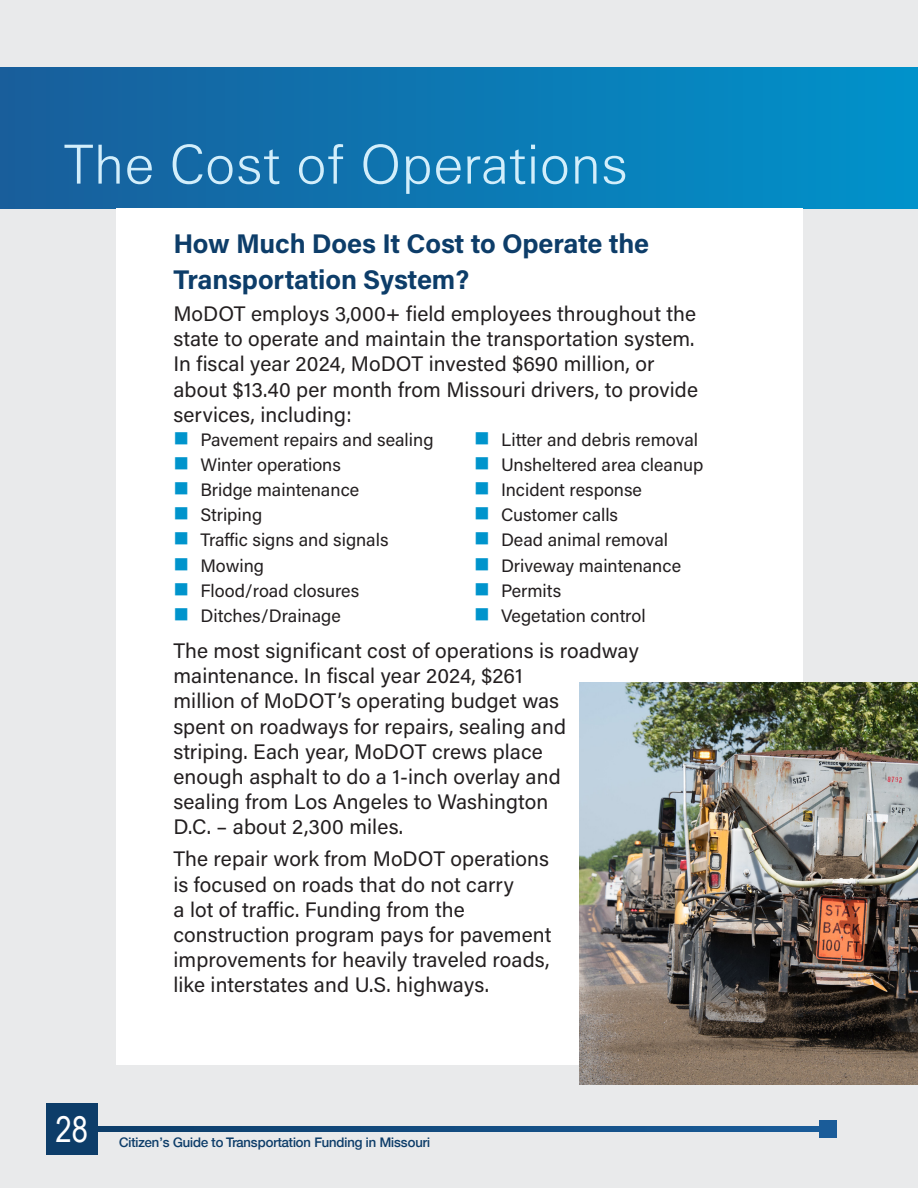
<style>
.page{position:relative;width:918px;height:1188px;background:#e9eaeb}
.page>*{position:absolute;margin:0;border:0;box-sizing:border-box;transform-origin:0 0}
.Section_Header{font:300 54px "Zurich BT";color:#d2eefb}
.t1{font:35.55px "Arial Narrow";color:#fff}
.t2{font:700 27px/36px "Acumin Pro";letter-spacing:-.01em;color:#0d3d69}
.t3{font:21px/25.2px "Acumin Pro";letter-spacing:.005em;color:#231f20}
.t4{font:18px "Acumin Pro";color:#231f20}
.t5{font:500 13.5px "Helvetica";color:#0d3d69}
</style>
<div class="page">
<div style="left:0;top:68px;width:918px;height:140px;background:linear-gradient(to right,#195e9b,#0192cb)"></div>
<div style="left:46px;top:1103px;width:52px;height:52px;background:#0d3d69"></div>
<div style="left:116px;top:208px;width:686px;height:857px;background:#fff"></div>
<div style="left:820px;top:1120px;width:17px;height:18px;background:#1a5c99"></div>
<svg style="left:98px;top:1126px;width:722px;height:6px;background:#134c80"></svg>
<img style="left:580px;top:682px;width:338px;height:402px">
<p class="Section_Header" style="left:64px;top:132px;width:566px">The Cost of Operations</p>
<p class="t2" style="left:173px;top:225px;width:477px">How Much Does It Cost to Operate the<br>Transportation System?</p>
<p class="t3" style="left:173px;top:300px;width:526px">MoDOT employs 3,000+ field employees throughout the state to operate and maintain the transportation system.<br>In fiscal year 2024, MoDOT invested $690 million, or about $13.40 per month from Missouri drivers, to provide services, including:</p>
<p class="t4" style="left:200px;top:427px;width:235px">Pavement repairs and sealing</p>
<p class="t4" style="left:200px;top:452px;width:142px">Winter operations</p>
<p class="t4" style="left:200px;top:478px;width:160px">Bridge maintenance</p>
<p class="t4" style="left:200px;top:503px;width:63px">Striping</p>
<p class="t4" style="left:200px;top:528px;width:190px">Traffic signs and signals</p>
<p class="t4" style="left:200px;top:553px;width:65px">Mowing</p>
<p class="t4" style="left:200px;top:578px;width:160px">Flood/road closures</p>
<p class="t4" style="left:200px;top:603px;width:142px">Ditches/Drainage</p>
<p class="t4" style="left:501px;top:427px;width:199px">Litter and debris removal</p>
<p class="t4" style="left:501px;top:452px;width:204px">Unsheltered area cleanup</p>
<p class="t4" style="left:501px;top:478px;width:143px">Incident response</p>
<p class="t4" style="left:501px;top:503px;width:119px">Customer calls</p>
<p class="t4" style="left:501px;top:528px;width:169px">Dead animal removal</p>
<p class="t4" style="left:501px;top:553px;width:182px">Driveway maintenance</p>
<p class="t4" style="left:501px;top:578px;width:62px">Permits</p>
<p class="t4" style="left:501px;top:603px;width:146px">Vegetation control</p>
<p class="t3" style="left:173px;top:637px;width:467px">The most significant cost of operations is roadway maintenance. In fiscal year 2024, $261<br>million of MoDOT’s operating budget was<br>spent on roadways for repairs, sealing and striping. Each year, MoDOT crews place<br>enough asphalt to do a 1-inch overlay and<br>sealing from Los Angeles to Washington<br>D.C. – about 2,300 miles.</p>
<p class="t3" style="left:173px;top:846px;width:380px">The repair work from MoDOT operations is focused on roads that do not carry<br>a lot of traffic. Funding from the construction program pays for pavement improvements for heavily traveled roads, like interstates and U.S. highways.</p>
<h2 class="t1" style="left:55px;top:1103px;width:34px">28</h2>
<p class="t5" style="left:119px;top:1134px;width:313px">Citizen’s Guide to Transportation Funding in Missouri</p>
</div>
